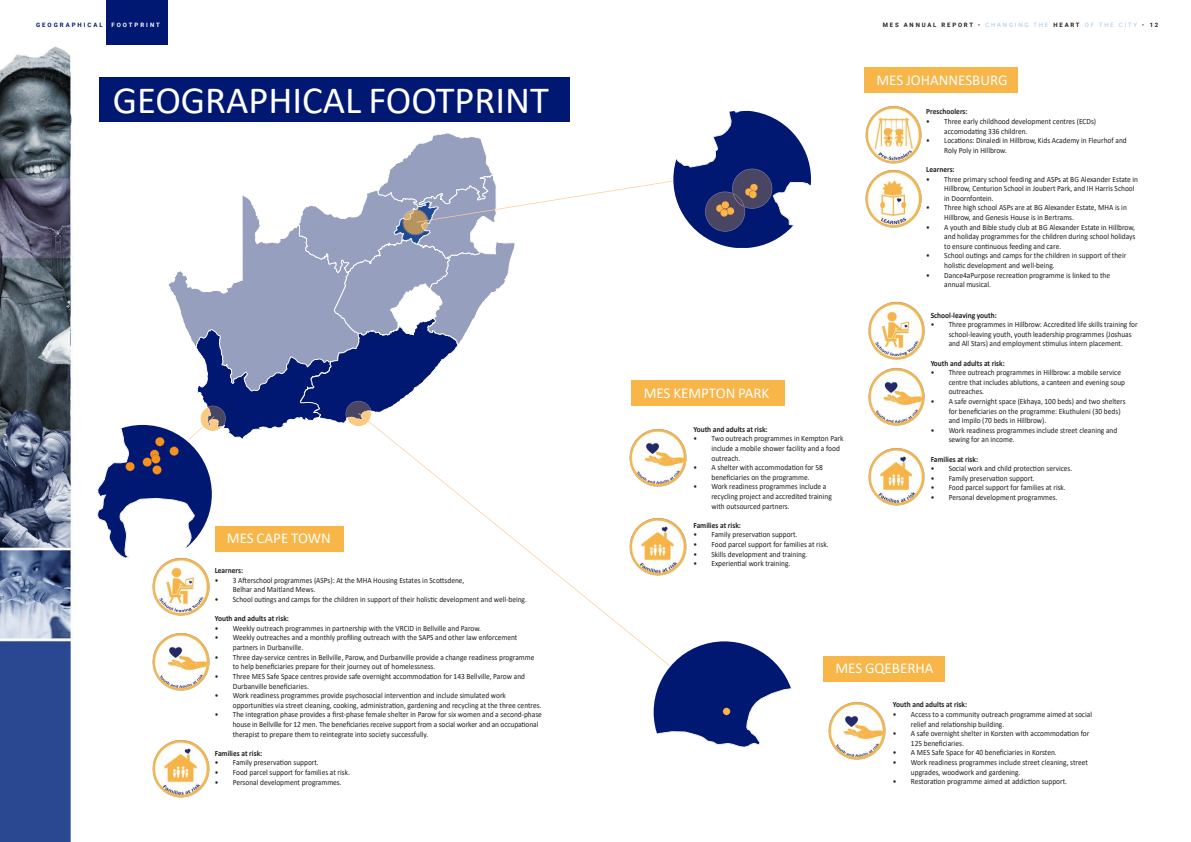
<style>
.page{position:relative;width:1191px;height:842px;background:#fff}
.page>*{position:absolute;margin:0;border:0;box-sizing:border-box;transform-origin:0 0}
.t1{font:38.6px "Calibri";color:#fff}
.t2{font:15px "Calibri";color:#fff}
.t3{font:8px/9.6px "Calibri";color:#231f20;scale:.93 1}
.t4{font:700 8px "Calibri";color:#231f20;scale:.93 1}
.t5{font:700 6px "Roboto";letter-spacing:.3em;color:#231f20}
.t6{font:700 6px "Roboto";letter-spacing:.335em;color:#001871}
.t7{font:700 6px "Roboto";letter-spacing:.335em;color:#fff}
.s1{font-weight:400}
.s2{font-weight:400;color:#a3c6e4}
</style>
<div class="page">
<img style="left:0;top:0;width:1018px;height:842px">
<div style="left:106px;top:0;width:61px;height:44px;background:#001871"></div>
<svg style="left:653px;top:641px;width:141px;height:134px"></svg>
<svg style="left:358px;top:562px;width:312px;height:104px"></svg>
<svg style="left:73px;top:111px;width:738px;height:451px"></svg>
<div style="left:99px;top:77px;width:470px;height:45px;background:#001871"></div>
<div style="left:215px;top:526px;width:128px;height:25px;background:#f8b548"></div>
<div style="left:864px;top:67px;width:153px;height:26px;background:#f8b548"></div>
<div style="left:631px;top:380px;width:153px;height:26px;background:#f8b548"></div>
<div style="left:823px;top:656px;width:122px;height:25px;background:#f8b548"></div>
<img style="left:147px;top:551px;width:69px;height:71px">
<img style="left:147px;top:626px;width:69px;height:70px">
<img style="left:147px;top:734px;width:69px;height:70px">
<img style="left:624px;top:511px;width:68px;height:71px">
<img style="left:624px;top:422px;width:68px;height:71px">
<img style="left:862px;top:295px;width:69px;height:66px">
<img style="left:862px;top:361px;width:69px;height:71px">
<img style="left:862px;top:441px;width:69px;height:71px">
<img style="left:859px;top:99px;width:69px;height:65px">
<img style="left:859px;top:164px;width:69px;height:70px">
<img style="left:822px;top:695px;width:69px;height:70px">
<p class="t6" style="left:36px;top:21px;width:68px">GEOGRAPHICAL</p>
<p class="t7" style="left:111px;top:21px;width:50px">FOOTPRINT</p>
<p class="t5" style="left:882px;top:21px;width:277px">MES ANNUAL REPORT <span class="s1">•</span> <span class="s2">CHANGING THE</span> HEART <span class="s2">OF THE CITY</span> <span class="s1">•</span> 12</p>
<h1 class="t1" style="left:113px;top:73px;width:437px">GEOGRAPHICAL FOOTPRINT</h1>
<h2 class="t2" style="left:227px;top:528px;width:105px">MES CAPE TOWN</h2>
<p class="t4" style="left:215px;top:565px;width:32px">Learners:</p>
<p class="t3" style="left:233px;top:575px;width:251px;text-indent:-18px">• 3 Afterschool programmes (ASPs): At the MHA Housing Estates in Scottsdene,<br>Belhar and Maitland Mews.</p>
<p class="t3" style="left:215px;top:594px;width:337px">• School outings and camps for the children in support of their holistic development and well-being.</p>
<p class="t4" style="left:215px;top:613px;width:81px">Youth and adults at risk:</p>
<p class="t3" style="left:215px;top:623px;width:288px">• Weekly outreach programmes in partnership with the VRCID in Bellville and Parow.</p>
<p class="t3" style="left:233px;top:633px;width:307px;text-indent:-18px">• Weekly outreaches and a monthly profiling outreach with the SAPS and other law enforcement partners in Durbanville.</p>
<p class="t3" style="left:233px;top:652px;width:326px;text-indent:-18px">• Three day-service centres in Bellville, Parow, and Durbanville provide a change readiness programme to help beneficiaries prepare for their journey out of homelessness.</p>
<p class="t3" style="left:233px;top:671px;width:316px;text-indent:-18px">• Three MES Safe Space centres provide safe overnight accommodation for 143 Bellville, Parow and<br>Durbanville beneficiaries.</p>
<p class="t3" style="left:233px;top:690px;width:333px;text-indent:-18px">• Work readiness programmes provide psychosocial intervention and include simulated work opportunities via street cleaning, cooking, administration, gardening and recycling at the three centres.</p>
<p class="t3" style="left:233px;top:710px;width:334px;text-indent:-18px">• The integration phase provides a first-phase female shelter in Parow for six women and a second-phase house in Bellville for 12 men. The beneficiaries receive support from a social worker and an occupational therapist to prepare them to reintegrate into society successfully.</p>
<p class="t4" style="left:215px;top:747px;width:53px">Families at risk:</p>
<p class="t3" style="left:215px;top:758px;width:113px">• Family preservation support.</p>
<p class="t3" style="left:215px;top:767px;width:147px">• Food parcel support for families at risk.</p>
<p class="t3" style="left:215px;top:777px;width:138px">• Personal development programmes.</p>
<h2 class="t2" style="left:643px;top:382px;width:127px">MES KEMPTON PARK</h2>
<p class="t4" style="left:693px;top:423px;width:81px">Youth and adults at risk:</p>
<p class="t3" style="left:711px;top:434px;width:143px;text-indent:-18px">• Two outreach programmes in Kempton Park include a mobile shower facility and a food outreach.</p>
<p class="t3" style="left:693px;top:462px;width:141px;text-align:center">• A shelter with accommodation for 58 beneficiaries on the programme.</p>
<p class="t3" style="left:711px;top:482px;width:131px;text-indent:-18px">• Work readiness programmes include a recycling project and accredited training with outsourced partners.</p>
<p class="t4" style="left:693px;top:519px;width:53px">Families at risk:</p>
<p class="t3" style="left:693px;top:530px;width:113px">• Family preservation support.</p>
<p class="t3" style="left:693px;top:539px;width:147px">• Food parcel support for families at risk.</p>
<p class="t3" style="left:693px;top:549px;width:124px">• Skills development and training.</p>
<p class="t3" style="left:693px;top:558px;width:106px">• Experiential work training.</p>
<h2 class="t2" style="left:876px;top:69px;width:132px">MES JOHANNESBURG</h2>
<p class="t4" style="left:926px;top:106px;width:46px">Preschoolers:</p>
<p class="t3" style="left:944px;top:116px;width:165px;text-indent:-18px">• Three early childhood development centres (ECDs) accomodating 336 children.</p>
<p class="t3" style="left:944px;top:136px;width:198px;text-indent:-18px">• Locations: Dinaledi in Hillbrow, Kids Academy in Fleurhof and<br>Roly Poly in Hillbrow.</p>
<p class="t4" style="left:926px;top:164px;width:32px">Learners:</p>
<p class="t3" style="left:944px;top:174px;width:210px;text-indent:-18px">• Three primary school feeding and ASPs at BG Alexander Estate in<br>Hillbrow, Centurion School in Joubert Park, and IH Harris School in Doornfontein.</p>
<p class="t3" style="left:944px;top:203px;width:198px;text-indent:-18px">• Three high school ASPs are at BG Alexander Estate, MHA is in<br>Hillbrow, and Genesis House is in Bertrams.</p>
<p class="t3" style="left:944px;top:222px;width:207px;text-align:justify;text-indent:-18px">• A youth and Bible study club at BG Alexander Estate in Hillbrow, and holiday programmes for the children during school holidays to ensure continuous feeding and care.</p>
<p class="t3" style="left:944px;top:251px;width:197px;text-indent:-18px">• School outings and camps for the children in support of their holistic development and well-being.</p>
<p class="t3" style="left:944px;top:270px;width:180px;text-indent:-18px">• Dance4aPurpose recreation programme is linked to the annual musical.</p>
<p class="t4" style="left:930px;top:309px;width:73px">School-leaving youth:</p>
<p class="t3" style="left:948px;top:319px;width:205px;text-indent:-18px">• Three programmes in Hillbrow: Accredited life skills training for school-leaving youth, youth leadership programmes (Joshuas and All Stars) and employment stimulus intern placement.</p>
<p class="t4" style="left:930px;top:357px;width:81px">Youth and adults at risk:</p>
<p class="t3" style="left:948px;top:367px;width:191px;text-indent:-18px">• Three outreach programmes in Hillbrow: a mobile service centre that includes ablutions, a canteen and evening soup outreaches.</p>
<p class="t3" style="left:948px;top:396px;width:192px;text-indent:-18px">• A safe overnight space (Ekhaya, 100 beds) and two shelters for beneficiaries on the programme: Ekuthuleni (30 beds) and Impilo (70 beds in Hillbrow).</p>
<p class="t3" style="left:948px;top:425px;width:183px;text-indent:-18px">• Work readiness programmes include street cleaning and sewing for an income.</p>
<p class="t4" style="left:930px;top:453px;width:53px">Families at risk:</p>
<p class="t3" style="left:930px;top:463px;width:154px">• Social work and child protection services.</p>
<p class="t3" style="left:930px;top:473px;width:113px">• Family preservation support.</p>
<p class="t3" style="left:930px;top:483px;width:147px">• Food parcel support for families at risk.</p>
<p class="t3" style="left:930px;top:492px;width:138px">• Personal development programmes.</p>
<h2 class="t2" style="left:835px;top:658px;width:100px">MES GQEBERHA</h2>
<p class="t4" style="left:893px;top:699px;width:81px">Youth and adults at risk:</p>
<p class="t3" style="left:911px;top:709px;width:196px;text-indent:-18px">• Access to a community outreach programme aimed at social relief and relationship building.</p>
<p class="t3" style="left:911px;top:729px;width:193px;text-indent:-18px">• A safe overnight shelter in Korsten with accommodation for<br>125 beneficiaries.</p>
<p class="t3" style="left:893px;top:748px;width:178px">• A MES Safe Space for 40 beneficiaries in Korsten.</p>
<p class="t3" style="left:911px;top:757px;width:192px;text-indent:-18px">• Work readiness programmes include street cleaning, street upgrades, woodwork and gardening.</p>
<p class="t3" style="left:893px;top:777px;width:189px">• Restoration programme aimed at addiction support.</p>
</div>
